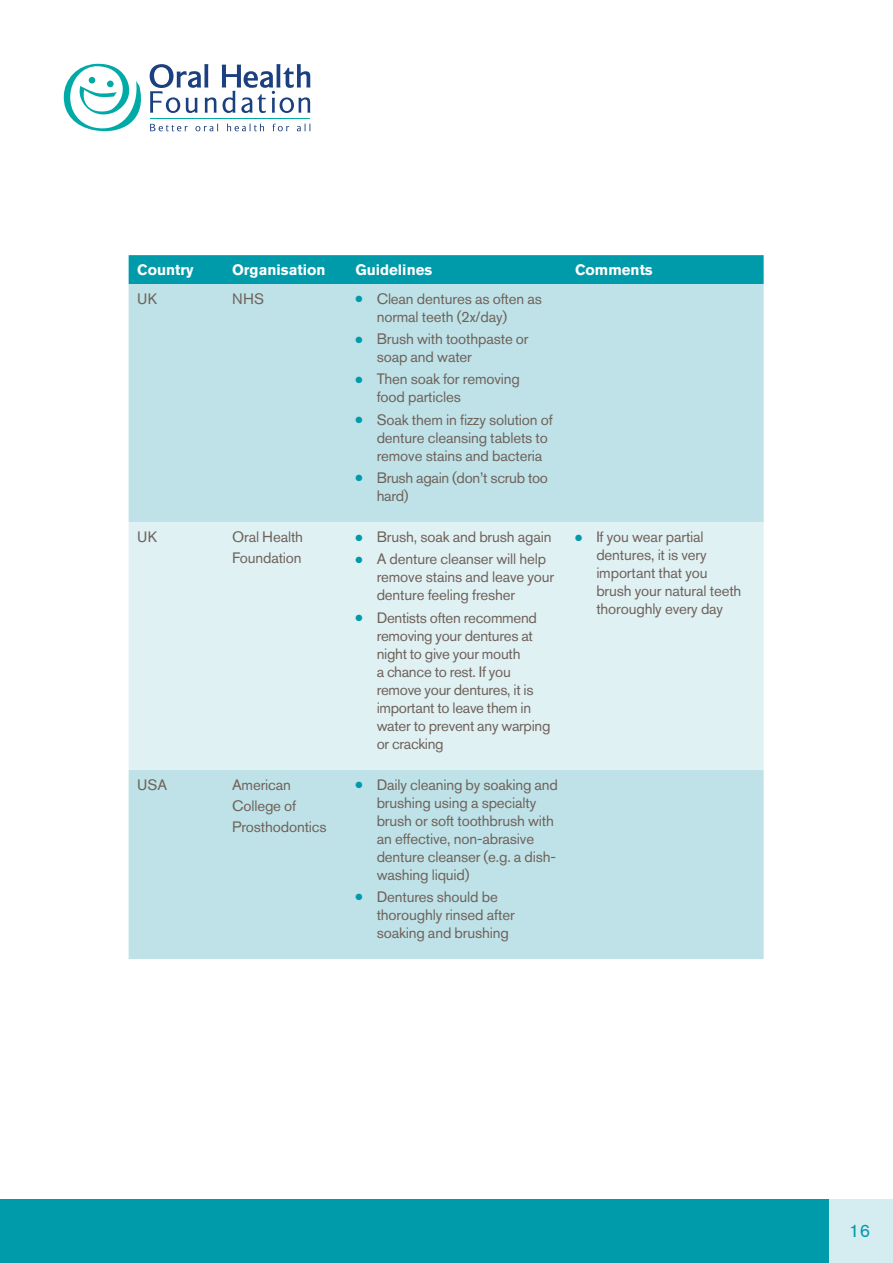
<style>
.page{position:relative;width:893px;height:1263px;background:#fff}
.page>*{position:absolute;margin:0;border:0;box-sizing:border-box;transform-origin:0 0}
.t1{font:18px "Akzidenz Grotesk Pro";color:#009bab}
.OHF_Table_Copy{font:15px/18px "Akzidenz Grotesk Pro";letter-spacing:-.01em;color:#6f625a}
.OHF_Table_Header{font:700 15px "Akzidenz Grotesk Pro";color:#fff}
.s1{color:#009bab}
</style>
<div class="page">
<svg style="left:64px;top:64px;width:246px;height:67px"></svg>
<hr style="left:150px;top:118px;width:160px;height:1px;background:#00aaa7">
<div style="left:0;top:1199px;width:893px;height:64px;background:#009bab"></div>
<div style="left:829px;top:1199px;width:64px;height:64px;background:#d5ecf0"></div>
<div style="left:129px;top:255px;width:635px;height:29px;background:#009bab"></div>
<div style="left:129px;top:284px;width:635px;height:675px;background:#bee2e8"></div>
<div style="left:129px;top:522px;width:635px;height:248px;background:#e0f1f4"></div>
<p class="OHF_Table_Header" style="left:137px;top:260px;width:58px">Country</p>
<p class="OHF_Table_Header" style="left:232px;top:260px;width:95px">Organisation</p>
<p class="OHF_Table_Header" style="left:355px;top:260px;width:78px">Guidelines</p>
<p class="OHF_Table_Header" style="left:575px;top:260px;width:79px">Comments</p>
<p class="OHF_Table_Copy" style="left:137px;top:290px;width:22px">UK</p>
<p class="OHF_Table_Copy" style="left:232px;top:290px;width:34px">NHS</p>
<p class="OHF_Table_Copy" style="left:377px;top:290px;width:167px;text-indent:-21px"><span class="s1">●</span> Clean dentures as often as normal teeth (2x/day)</p>
<p class="OHF_Table_Copy" style="left:377px;top:330px;width:153px;text-indent:-21px"><span class="s1">●</span> Brush with toothpaste or soap and water</p>
<p class="OHF_Table_Copy" style="left:377px;top:370px;width:145px;text-indent:-21px"><span class="s1">●</span> Then soak for removing food particles</p>
<p class="OHF_Table_Copy" style="left:377px;top:410px;width:178px;text-indent:-21px"><span class="s1">●</span> Soak them in fizzy solution of denture cleansing tablets to remove stains and bacteria</p>
<p class="OHF_Table_Copy" style="left:377px;top:469px;width:173px;text-indent:-21px"><span class="s1">●</span> Brush again (don’t scrub too hard)</p>
<p class="OHF_Table_Copy" style="left:137px;top:528px;width:22px">UK</p>
<p class="OHF_Table_Copy" style="left:232px;top:526px;width:73px;line-height:21px">Oral Health<br>Foundation</p>
<p class="OHF_Table_Copy" style="left:355px;top:528px;width:198px"><span class="s1">●</span> Brush, soak and brush again</p>
<p class="OHF_Table_Copy" style="left:596px;top:528px;width:147px;text-indent:-21px"><span class="s1">●</span> If you wear partial dentures, it is very important that you brush your natural teeth thoroughly every day</p>
<p class="OHF_Table_Copy" style="left:377px;top:550px;width:179px;text-indent:-21px"><span class="s1">●</span> A denture cleanser will help remove stains and leave your denture feeling fresher</p>
<p class="OHF_Table_Copy" style="left:377px;top:608px;width:175px;text-indent:-21px"><span class="s1">●</span> Dentists often recommend removing your dentures at night to give your mouth<br>a chance to rest. If you remove your dentures, it is important to leave them in water to prevent any warping or cracking</p>
<p class="OHF_Table_Copy" style="left:137px;top:775px;width:32px">USA</p>
<p class="OHF_Table_Copy" style="left:232px;top:774px;width:96px;line-height:21px">American<br>College of<br>Prosthodontics</p>
<p class="OHF_Table_Copy" style="left:377px;top:775px;width:183px;text-indent:-21px"><span class="s1">●</span> Daily cleaning by soaking and brushing using a specialty brush or soft toothbrush with an effective, non-abrasive denture cleanser (e.g. a dish&shy;washing liquid)</p>
<p class="OHF_Table_Copy" style="left:377px;top:887px;width:139px;text-indent:-21px"><span class="s1">●</span> Dentures should be thoroughly rinsed after soaking and brushing</p>
<p class="t1" style="left:849px;top:1218px;width:22px">16</p>
</div>
